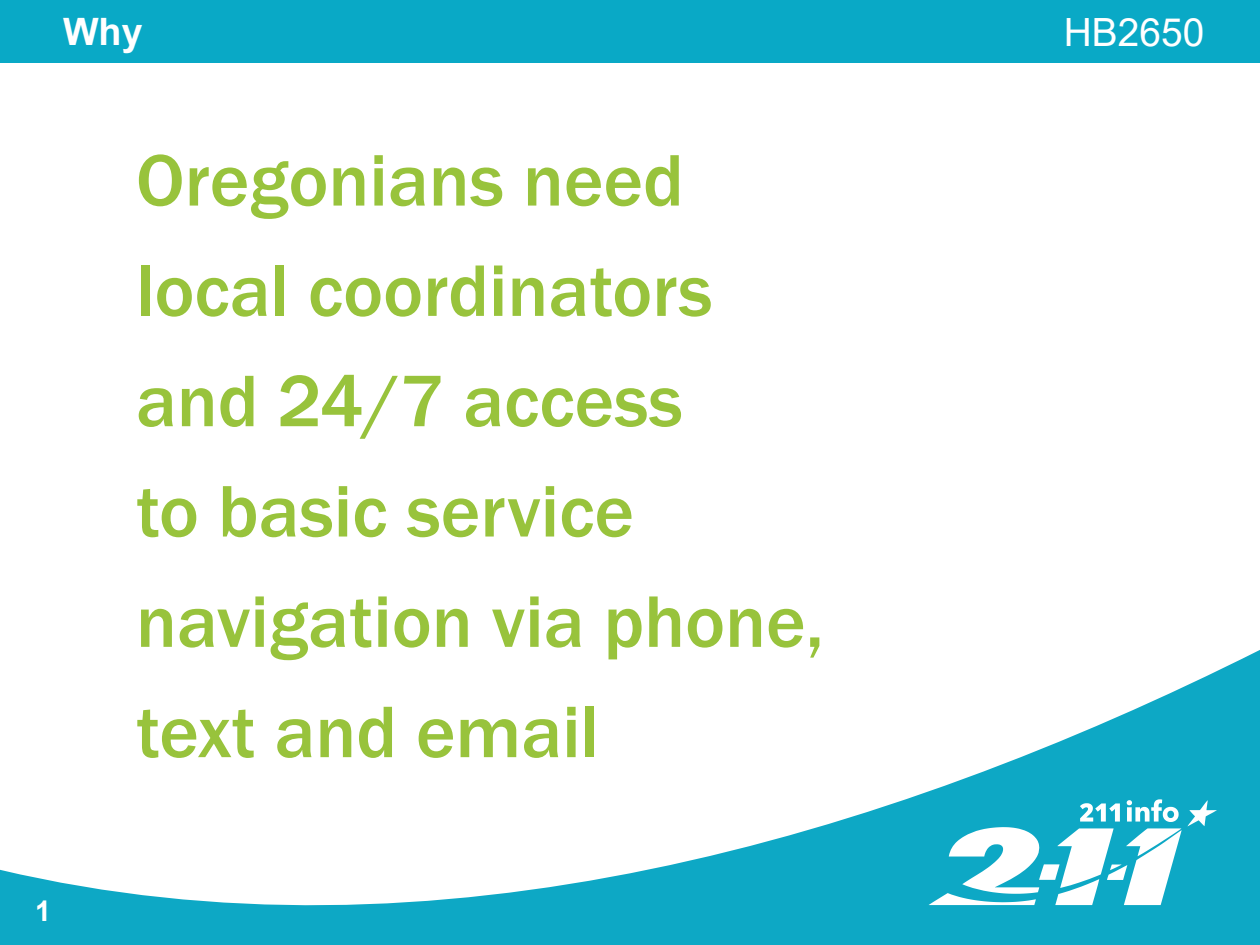
<style>
.page{position:relative;width:1260px;height:945px;background:#fff}
.page>*{position:absolute;margin:0;border:0;box-sizing:border-box;transform-origin:0 0}
.t1{font:500 75.6px/110.2px "Franklin Gothic";color:#98c33c}
.t2{font:38.85px "Arial";color:#fff}
.t3{font:700 37.8px "Arial";color:#fff}
.t4{font:700 28.53px "Arial";color:#fff}
</style>
<div class="page">
<svg style="left:0;top:650px;width:1260px;height:295px"></svg>
<svg style="left:929px;top:799px;width:288px;height:106px"></svg>
<div style="left:0;top:0;width:1260px;height:63px;background:#09a9c6"></div>
<p class="t3" style="left:63px;top:5px;width:81px">Why</p>
<p class="t1" style="left:136px;top:126px;width:549px">Oregonians need</p>
<p class="t1" style="left:136px;top:236px;width:578px">local coordinators</p>
<p class="t1" style="left:136px;top:347px;width:689px">and 24/7 access<br>to basic service navigation via phone, text and email</p>
<p class="t4" style="left:35px;top:891px;width:17px">1</p>
<p class="t2" style="left:1064px;top:5px;width:142px">HB2650</p>
</div>
